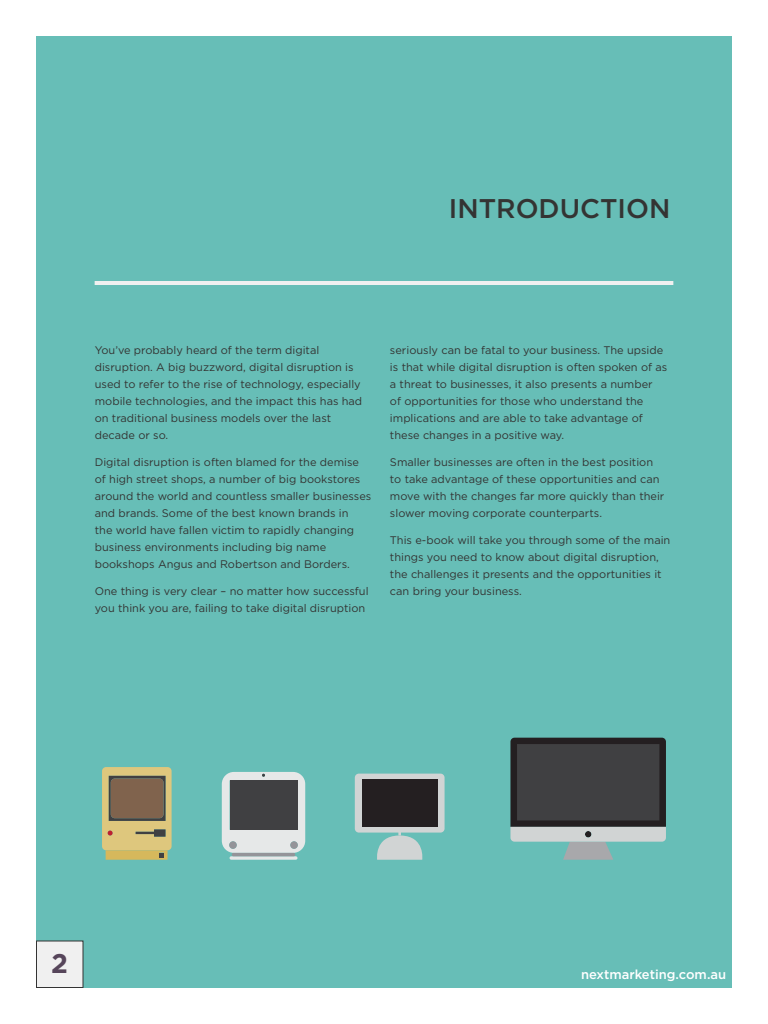
<style>
.page{position:relative;width:768px;height:1024px;background:#fff}
.page>*{position:absolute;margin:0;border:0;box-sizing:border-box;transform-origin:0 0}
.t1{font:500 27px "Gotham";color:#343433}
.t2{font:700 27px "Gotham";color:#56455a}
.t3{font:500 13px "Gotham";color:#fff}
.t4{font:11px/17px "Gotham";color:#343433}
</style>
<div class="page">
<div style="left:36px;top:36px;width:696px;height:952px;background:#67beb7"></div>
<div style="left:36px;top:940px;width:48px;height:48px;background:#f0f0f0;border:1px solid #333"></div>
<svg style="left:510px;top:738px;width:156px;height:122px;background:#556060"></svg>
<svg style="left:102px;top:767px;width:70px;height:93px;background:#ac9867"></svg>
<svg style="left:222px;top:772px;width:83px;height:88px;background:#8f9495"></svg>
<div style="left:229px;top:841px;width:8px;height:8px;background:#949499;border-radius:50%"></div>
<svg style="left:355px;top:774px;width:90px;height:86px"></svg>
<div style="left:362px;top:779px;width:75px;height:48px;background:#241f21"></div>
<hr style="left:95px;top:281px;width:578px;height:4px;background:#f0f0f0">
<h1 class="t1" style="left:449px;top:191px;width:223px">INTRODUCTION</h1>
<p class="t4" style="left:95px;top:342px;width:269px">You’ve probably heard of the term digital disruption. A big buzzword, digital disruption is used to refer to the rise of technology, especially mobile technologies, and the impact this has had on traditional business models over the last decade or so.</p>
<p class="t4" style="left:95px;top:453px;width:278px">Digital disruption is often blamed for the demise of high street shops, a number of big bookstores around the world and countless smaller businesses and brands. Some of the best known brands in<br>the world have fallen victim to rapidly changing business environments including big name bookshops Angus and Robertson and Borders.</p>
<p class="t4" style="left:95px;top:582px;width:275px">One thing is very clear – no matter how successful you think you are, failing to take digital disruption</p>
<p class="t4" style="left:390px;top:341px;width:279px">seriously can be fatal to your business. The upside is that while digital disruption is often spoken of as a threat to businesses, it also presents a number<br>of opportunities for those who understand the implications and are able to take advantage of these changes in a positive way.</p>
<p class="t4" style="left:390px;top:453px;width:276px">Smaller businesses are often in the best position to take advantage of these opportunities and can move with the changes far more quickly than their slower moving corporate counterparts.</p>
<p class="t4" style="left:390px;top:531px;width:282px">This e-book will take you through some of the main things you need to know about digital disruption, the challenges it presents and the opportunities it can bring your business.</p>
<h1 class="t2" style="left:51px;top:945px;width:18px">2</h1>
<p class="t3" style="left:581px;top:966px;width:147px">nextmarketing.com.au</p>
</div>
